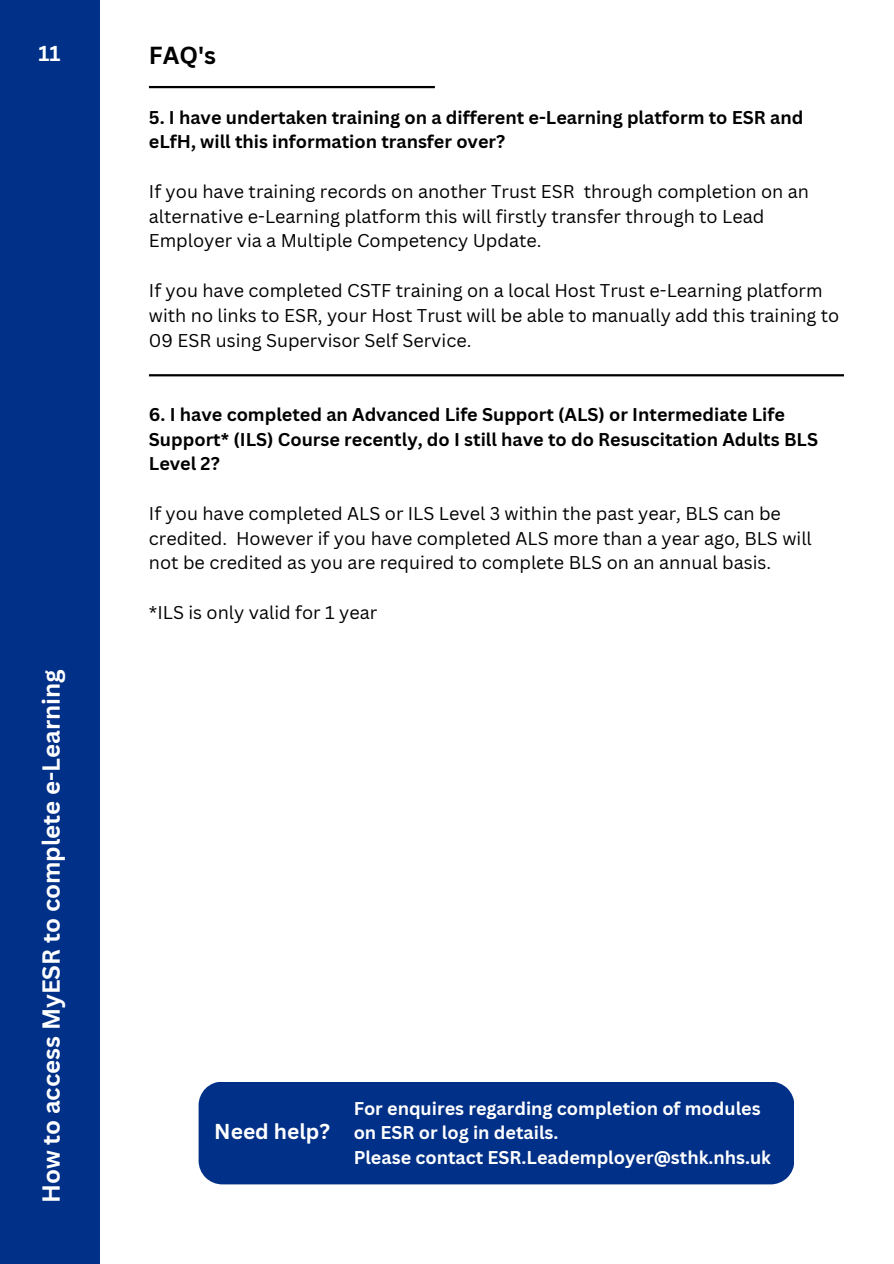
<style>
.page{position:relative;width:894px;height:1264px;background:#fff}
.page>*{position:absolute;margin:0;border:0;box-sizing:border-box;transform-origin:0 0}
.t1{font:700 24px "Canva Sans";color:#fff}
.t2{font:700 24px "Canva Sans";color:#000}
.t3{font:700 21px "Canva Sans";color:#fff}
.t4{font:18px/24.8px "Canva Sans";color:#000}
.t5{font:700 18px/24.8px "Canva Sans";color:#000}
.t6{font:700 18px/24.8px "Canva Sans";color:#fff}
</style>
<div class="page">
<div style="left:0;top:0;width:99px;height:1263px;background:#003087"></div>
<hr style="left:149px;top:86px;width:286px;height:2px;background:#000">
<hr style="left:149px;top:374px;width:694px;height:2px;background:#000">
<div style="left:198px;top:1082px;width:596px;height:102px;background:#003087"></div>
<h1 class="t3" style="left:39px;top:38px;width:24px">11</h1>
<h1 class="t2" style="left:149px;top:38px;width:69px">FAQ's</h1>
<h3 class="t5" style="left:149px;top:104px;width:655px">5. I have undertaken training on a different e-Learning platform to ESR and eLfH, will this information transfer over?</h3>
<p class="t4" style="left:149px;top:179px;width:661px">If you have training records on another Trust ESR through completion on an alternative e-Learning platform this will firstly transfer through to Lead<br>Employer via a Multiple Competency Update.</p>
<p class="t4" style="left:149px;top:278px;width:691px">If you have completed CSTF training on a local Host Trust e-Learning platform with no links to ESR, your Host Trust will be able to manually add this training to<br>09 ESR using Supervisor Self Service.</p>
<p class="t1" style="left:34px;top:1203px;width:535px;rotate:-90deg">How to access MyESR to complete e-Learning</p>
<h3 class="t5" style="left:149px;top:401px;width:670px">6. I have completed an Advanced Life Support (ALS) or Intermediate Life<br>Support* (ILS) Course recently, do I still have to do Resuscitation Adults BLS<br>Level 2?</h3>
<p class="t4" style="left:149px;top:500px;width:664px">If you have completed ALS or ILS Level 3 within the past year, BLS can be credited. However if you have completed ALS more than a year ago, BLS will not be credited as you are required to complete BLS on an annual basis.</p>
<p class="t4" style="left:149px;top:599px;width:230px">*ILS is only valid for 1 year</p>
<p class="t3" style="left:214px;top:1116px;width:117px">Need help?</p>
<p class="t6" style="left:353px;top:1095px;width:418px">For enquires regarding completion of modules on ESR or log in details.<br>Please contact ESR.Leademployer@sthk.nhs.uk</p>
</div>
